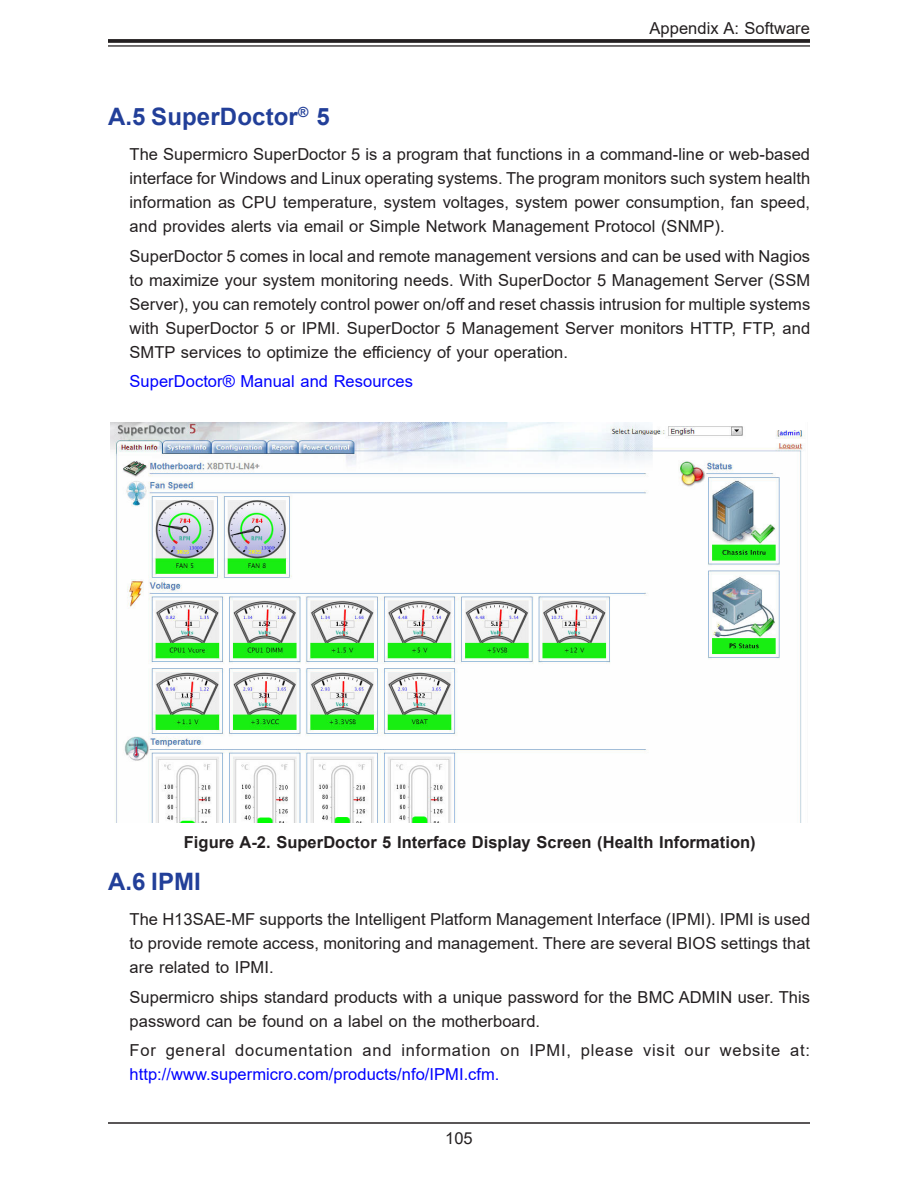
<style>
.page{position:relative;width:918px;height:1188px;background:#fff}
.page>*{position:absolute;margin:0;border:0;box-sizing:border-box;transform-origin:0 0}
.sm_Subhead_1{font:700 24px "Arial";letter-spacing:.005em;color:#223f99}
.sm_body_text{font:16.5px/24px "Arial";letter-spacing:.005em;color:#231f20;text-align:justify}
.sm_body_text-2{font:16.5px/24px "Arial";letter-spacing:.045em;color:#231f20}
.sm_fig_table_title{font:700 16.5px "Arial";letter-spacing:.005em;color:#231f20}
.sm_body_text-3{font:16.5px "Arial";letter-spacing:.005em;color:#00f}
.s1{color:#00f}
</style>
<div class="page">
<svg style="left:108px;top:39px;width:702px;height:4px;background:#302c2d"></svg>
<hr style="left:108px;top:45px;width:702px;height:2px;background:#231f20">
<hr style="left:108px;top:1122px;width:702px;height:2px;background:#231f20">
<img style="left:110px;top:422px;width:695px;height:400px">
<p class="sm_body_text" style="left:650px;top:16px;width:162px">Appendix A: Software</p>
<p class="sm_Subhead_1" style="left:108px;top:100px;width:223px">A.5 SuperDoctor<sup>®</sup> 5</p>
<p class="sm_body_text" style="left:130px;top:142px;width:682px">The Supermicro SuperDoctor 5 is a program that functions in a command-line or web-based interface for Windows and Linux operating systems. The program monitors such system health information as CPU temperature, system voltages, system power consumption, fan speed, and provides alerts via email or Simple Network Management Protocol (SNMP).</p>
<p class="sm_body_text" style="left:130px;top:244px;width:682px">SuperDoctor 5 comes in local and remote management versions and can be used with Nagios to maximize your system monitoring needs. With SuperDoctor 5 Management Server (SSM Server), you can remotely control power on/off and reset chassis intrusion for multiple systems with SuperDoctor 5 or IPMI. SuperDoctor 5 Management Server monitors HTTP, FTP, and SMTP services to optimize the efficiency of your operation.</p>
<p class="sm_body_text-3" style="left:130px;top:370px;width:285px">SuperDoctor® Manual and Resources</p>
<p class="sm_fig_table_title" style="left:184px;top:831px;width:574px">Figure A-2. SuperDoctor 5 Interface Display Screen (Health Information)</p>
<p class="sm_Subhead_1" style="left:108px;top:865px;width:94px">A.6 IPMI</p>
<p class="sm_body_text" style="left:130px;top:907px;width:682px">The H13SAE-MF supports the Intelligent Platform Management Interface (IPMI). IPMI is used to provide remote access, monitoring and management. There are several BIOS settings that are related to IPMI.</p>
<p class="sm_body_text" style="left:130px;top:985px;width:682px">Supermicro ships standard products with a unique password for the BMC ADMIN user. This password can be found on a label on the motherboard.</p>
<p class="sm_body_text-2" style="left:130px;top:1038px;width:682px">For general documentation and information on IPMI, please visit our website at: <span class="s1">http://www.supermicro.com/products/nfo/IPMI.cfm.</span></p>
<p class="sm_body_text" style="left:445px;top:1126px;width:29px">105</p>
</div>
